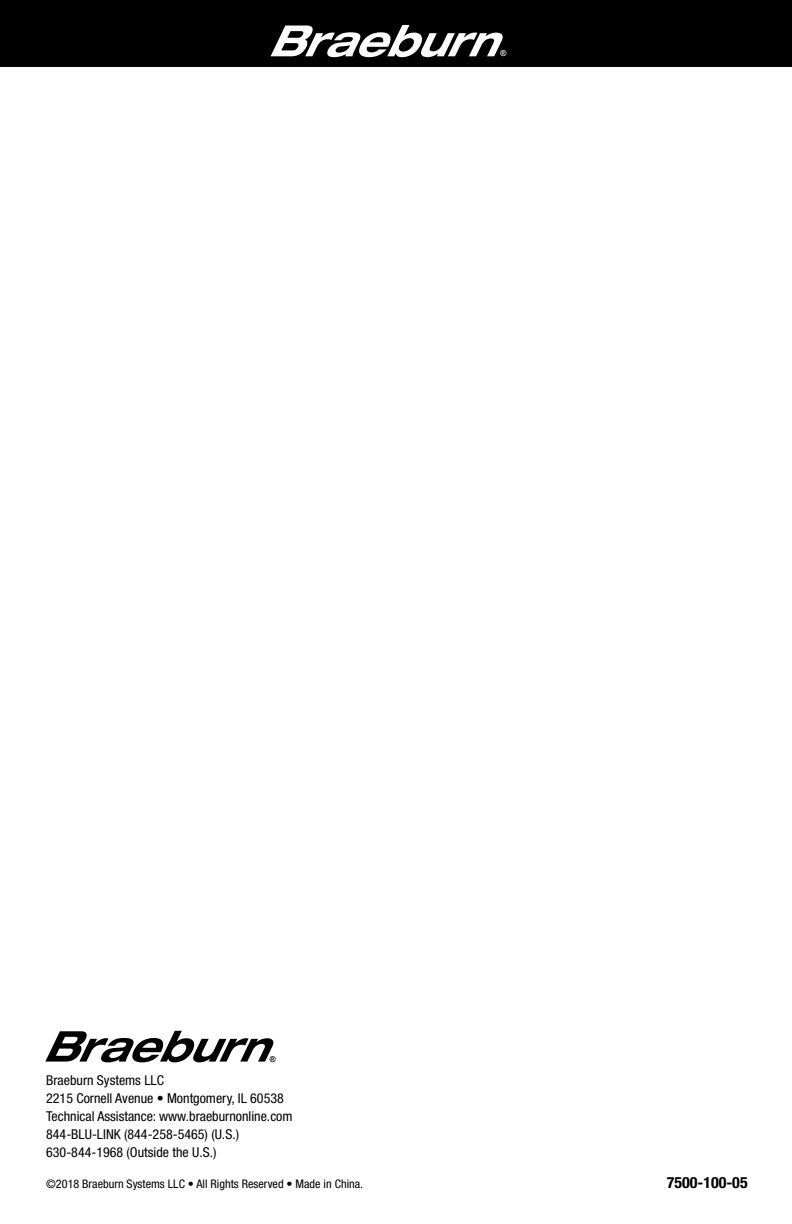
<style>
.page{position:relative;width:792px;height:1224px;background:#fff}
.page>*{position:absolute;margin:0;border:0;box-sizing:border-box;transform-origin:0 0}
.t1{font:700 condensed 15.6px "Helvetica Neue LT Std";color:#000}
.t2{font:condensed 13.6px/18px "Helvetica Neue LT Std";color:#000}
.t3{font:condensed 11.8px "Helvetica Neue LT Std";color:#000}
.t4{font:700 8px "Arial";color:#000}
.t5{font:700 8px "Arial";color:#fff}
</style>
<div class="page">
<svg style="left:45px;top:1031px;width:229px;height:31px"></svg>
<div style="left:0;top:0;width:792px;height:67px;background:#000"></div>
<svg style="left:271px;top:25px;width:234px;height:32px"></svg>
<p class="t5" style="left:501px;top:48px;width:7px">®</p>
<p class="t4" style="left:270px;top:1054px;width:7px">®</p>
<p class="t2" style="left:46px;top:1071px;width:248px">Braeburn Systems LLC<br>2215 Cornell Avenue • Montgomery, IL 60538<br>Technical Assistance: www.braeburnonline.com 844-BLU-LINK (844-258-5465) (U.S.)<br>630-844-1968 (Outside the U.S.)</p>
<p class="t3" style="left:46px;top:1177px;width:318px">©2018 Braeburn Systems LLC • All Rights Reserved • Made in China.</p>
<p class="t1" style="left:667px;top:1173px;width:82px">7500-100-05</p>
</div>
